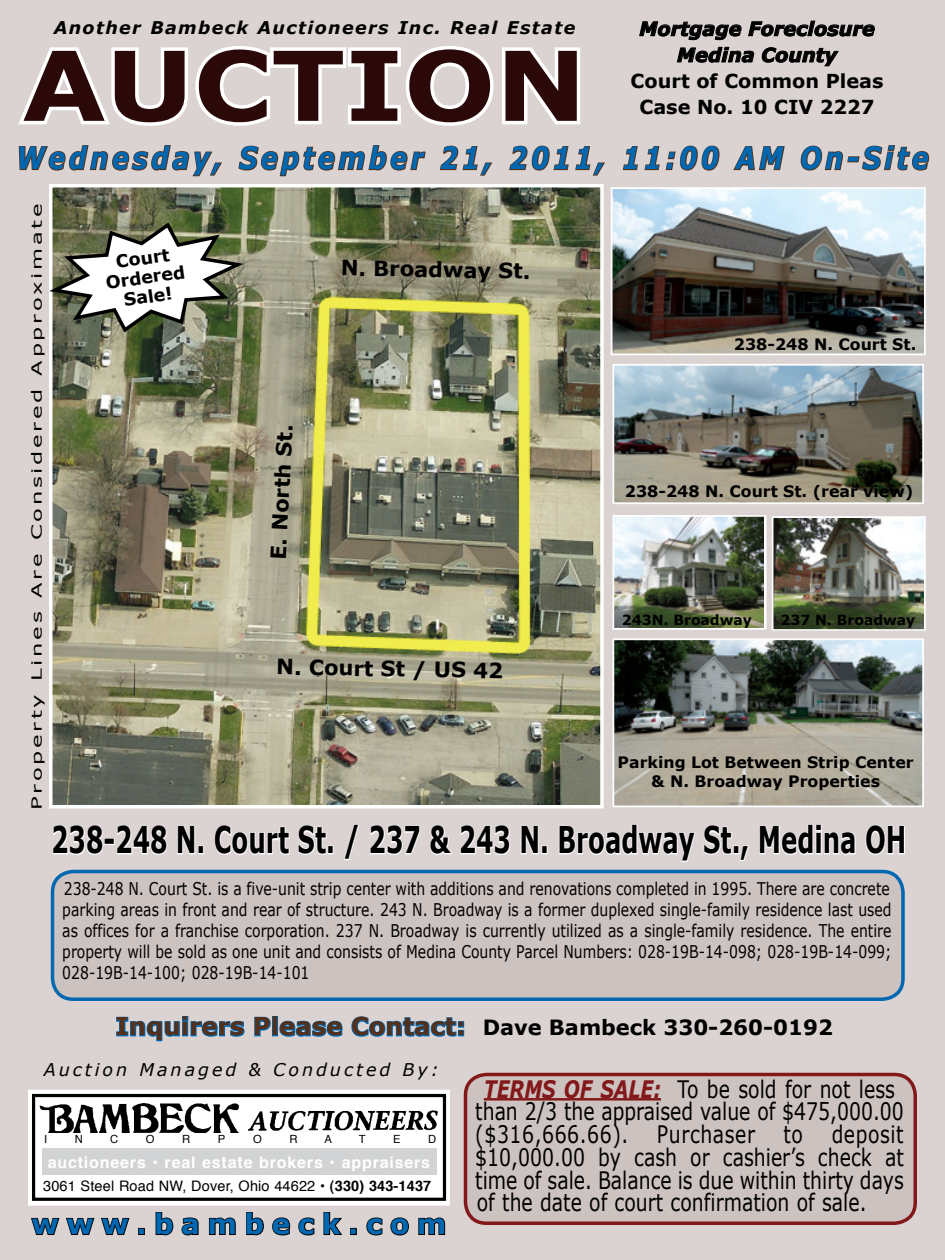
<style>
.page{position:relative;width:945px;height:1260px;background:#dad3d1}
.page>*{position:absolute;margin:0;border:0;box-sizing:border-box;transform-origin:0 0}
.t1{font:700 96.25px "Verdana";color:#2b0909;scale:1.12 1}
.t2{font:700 36.75px "Verdana";color:#000;scale:.67 1}
.t3{font:italic 700 30.62px "Verdana";letter-spacing:.14em;color:#0067b1;scale:.83 1}
.t4{font:700 28px "Verdana";letter-spacing:.27em;color:#0067b1}
.t5{font:700 24.5px "Verdana";color:#54301a}
.t6{font:24.15px/22.8px "Verdana";color:#000;scale:.78 1}
.t7{font:700 21px "Verdana";color:#000}
.t8{font:700 19.25px/26.2px "Verdana";color:#000;text-align:center}
.t9{font:italic 700 19.25px/26.2px "Verdana";color:#000;text-align:center}
.t10{font:17.5px/21px "Verdana";color:#000;text-align:justify;scale:.8 1}
.t11{font:italic 700 17.5px "Verdana";letter-spacing:.08em;color:#000}
.t12{font:italic 17.5px "Verdana";letter-spacing:.17em;color:#000}
.t13{font:700 17.5px/19.2px "Verdana";color:#000;text-align:center}
.t14{font:700 16.1px "Helvetica";letter-spacing:.05em;color:#fff}
.t15{font:700 15.75px/18.9px "Verdana";color:#000;text-align:center}
.t16{font:14.53px "Helvetica";letter-spacing:.01em;color:#000}
.t17{font:14px "Verdana";letter-spacing:.12em;color:#000;scale:1.62 1}
.t18{font:700 14px "Verdana";color:#000}
.t19{font:11.2px "Helvetica";color:#000}
.s1{font-size:21px;color:#000}
.s2{font-weight:700}
.s3{font-weight:700;font-style:italic;color:#83181a}
</style>
<div class="page">
<svg style="left:31px;top:1217px;width:99px;height:18px"></svg>
<div style="left:138px;top:1228px;width:7px;height:7px;border:2px solid #000"></div>
<svg style="left:155px;top:1212px;width:19px;height:24px"></svg>
<svg style="left:181px;top:1217px;width:18px;height:19px"></svg>
<svg style="left:208px;top:1217px;width:28px;height:18px"></svg>
<svg style="left:246px;top:1212px;width:18px;height:24px"></svg>
<svg style="left:272px;top:1217px;width:19px;height:19px"></svg>
<svg style="left:298px;top:1217px;width:17px;height:19px"></svg>
<svg style="left:323px;top:1212px;width:20px;height:23px"></svg>
<div style="left:350px;top:1228px;width:7px;height:7px;border:2px solid #000"></div>
<svg style="left:366px;top:1217px;width:17px;height:19px"></svg>
<svg style="left:390px;top:1217px;width:19px;height:19px"></svg>
<svg style="left:418px;top:1217px;width:28px;height:18px"></svg>
<svg style="left:31px;top:1093px;width:416px;height:110px;background:#f9fafa"></svg>
<div style="left:32px;top:1094px;width:414px;height:107px;border:3px solid #000"></div>
<div style="left:42px;top:1149px;width:394px;height:26px;background:#d1d3d4"></div>
<img style="left:39px;top:1101px;width:401px;height:37px">
<div style="left:42px;top:1133px;width:396px;height:15px;background:#fff"></div>
<div style="left:42px;top:1179px;width:392px;height:17px;background:#fff"></div>
<div style="left:28px;top:1090px;width:422px;height:116px;border:2px solid #fff"></div>
<svg style="left:18px;top:145px;width:204px;height:32px"></svg>
<svg style="left:238px;top:145px;width:188px;height:32px"></svg>
<svg style="left:440px;top:145px;width:53px;height:31px"></svg>
<svg style="left:509px;top:145px;width:96px;height:31px"></svg>
<svg style="left:622px;top:145px;width:98px;height:26px"></svg>
<svg style="left:733px;top:146px;width:52px;height:25px"></svg>
<svg style="left:800px;top:145px;width:130px;height:26px"></svg>
<svg style="left:18px;top:46px;width:562px;height:80px"></svg>
<svg style="left:639px;top:20px;width:236px;height:47px"></svg>
<svg style="left:116px;top:1016px;width:129px;height:26px"></svg>
<svg style="left:254px;top:1016px;width:17px;height:21px"></svg>
<div style="left:272px;top:1016px;width:6px;height:20px;border:2px solid #0067b1"></div>
<svg style="left:278px;top:1020px;width:65px;height:17px"></svg>
<svg style="left:351px;top:1016px;width:113px;height:21px"></svg>
<svg style="left:52px;top:825px;width:51px;height:30px"></svg>
<div style="left:104px;top:838px;width:11px;height:7px;border:2px solid #fff"></div>
<svg style="left:116px;top:825px;width:51px;height:30px"></svg>
<svg style="left:177px;top:826px;width:18px;height:29px"></svg>
<div style="left:198px;top:846px;width:6px;height:8px;border:2px solid #fff"></div>
<svg style="left:214px;top:825px;width:76px;height:30px"></svg>
<svg style="left:298px;top:825px;width:29px;height:30px"></svg>
<div style="left:327px;top:846px;width:7px;height:8px;border:2px solid #fff"></div>
<svg style="left:344px;top:824px;width:15px;height:36px"></svg>
<svg style="left:370px;top:825px;width:50px;height:30px"></svg>
<svg style="left:430px;top:825px;width:22px;height:30px"></svg>
<svg style="left:460px;top:825px;width:50px;height:30px"></svg>
<svg style="left:521px;top:826px;width:18px;height:29px"></svg>
<div style="left:541px;top:846px;width:7px;height:8px;border:2px solid #fff"></div>
<svg style="left:558px;top:824px;width:138px;height:38px"></svg>
<svg style="left:703px;top:825px;width:29px;height:30px"></svg>
<div style="left:733px;top:846px;width:6px;height:8px;border:2px solid #fff"></div>
<svg style="left:739px;top:845px;width:10px;height:16px"></svg>
<svg style="left:759px;top:824px;width:55px;height:31px"></svg>
<div style="left:816px;top:832px;width:6px;height:22px;border:2px solid #fff"></div>
<div style="left:815px;top:825px;width:7px;height:6px;border:2px solid #fff"></div>
<svg style="left:824px;top:832px;width:32px;height:23px"></svg>
<svg style="left:865px;top:825px;width:40px;height:30px"></svg>
<div style="left:52px;top:872px;width:851px;height:127px;background:#ccc2bf;border-radius:21px"></div>
<div style="left:51px;top:870px;width:854px;height:131px;border:4px solid #0067b1;border-radius:21px"></div>
<div style="left:466px;top:1074px;width:449px;height:149px;background:#ccc2bf;border-radius:21px"></div>
<hr style="left:484px;top:1098px;width:177px;height:3px;background:#83181a">
<div style="left:464px;top:1073px;width:453px;height:152px;border:4px solid #83181a;border-radius:21px"></div>
<img style="left:54px;top:189px;width:545px;height:614px">
<div style="left:49px;top:184px;width:555px;height:624px;border:4px solid #fff"></div>
<img style="left:614px;top:190px;width:309px;height:162px">
<div style="left:611px;top:187px;width:315px;height:168px;border:2px solid #fff"></div>
<img style="left:615px;top:367px;width:306px;height:134px">
<div style="left:612px;top:364px;width:312px;height:140px;border:2px solid #fff"></div>
<img style="left:615px;top:641px;width:306px;height:163px">
<div style="left:612px;top:638px;width:312px;height:169px;border:2px solid #fff"></div>
<img style="left:615px;top:518px;width:148px;height:109px">
<div style="left:612px;top:515px;width:154px;height:115px;border:2px solid #fff"></div>
<img style="left:775px;top:519px;width:148px;height:109px">
<div style="left:772px;top:516px;width:154px;height:115px;border:2px solid #fff"></div>
<svg style="left:49px;top:220px;width:200px;height:115px;background:#9ea292"></svg>
<p class="t11" style="left:54px;top:17px;width:523px">Another Bambeck Auctioneers Inc. Real Estate</p>
<h1 class="t1" style="left:22px;top:25px;width:506px">AUCTION</h1>
<p class="t9" style="left:639px;top:15px;width:237px">Mortgage Foreclosure<br>Medina County</p>
<p class="t8" style="left:631px;top:67px;width:254px">Court of Common Pleas<br>Case No. 10 CIV 2227</p>
<h3 class="t3" style="left:16px;top:139px;width:1101px">Wednesday, September 21, 2011, 11:00 AM On-Site</h3>
<p class="t17" style="left:28px;top:810px;width:376px;rotate:-90deg">Property Lines Are Considered Approximate</p>
<p class="t13" style="left:102px;top:254px;width:81px;rotate:-8deg">Court<br>Ordered<br>Sale!</p>
<p class="t7" style="left:341px;top:254px;width:191px;rotate:1deg">N. Broadway St.</p>
<p class="t7" style="left:265px;top:559px;width:137px;rotate:-87deg">E. North St.</p>
<p class="t7" style="left:277px;top:653px;width:228px;rotate:1deg">N. Court St / US 42</p>
<p class="t15" style="left:734px;top:334px;width:184px">238-248 N. Court St.</p>
<p class="t15" style="left:625px;top:481px;width:290px">238-248 N. Court St. (rear view)</p>
<p class="t18" style="left:622px;top:611px;width:132px">243N. Broadway</p>
<p class="t18" style="left:780px;top:611px;width:136px">237 N. Broadway</p>
<p class="t15" style="left:618px;top:752px;width:297px">Parking Lot Between Strip Center &amp; N. Broadway Properties</p>
<h2 class="t2" style="left:51px;top:817px;width:1278px">238-248 N. Court St. / 237 &amp; 243 N. Broadway St., Medina OH</h2>
<p class="t10" style="left:62px;top:877px;width:1038px">238-248 N. Court St. is a five-unit strip center with additions and renovations completed in 1995. There are concrete parking areas in front and rear of structure. 243 N. Broadway is a former duplexed single-family residence last used as offices for a franchise corporation. 237 N. Broadway is currently utilized as a single-family residence. The entire property will be sold as one unit and consists of Medina County Parcel Numbers: 028-19B-14-098; 028-19B-14-099; 028-19B-14-100; 028-19B-14-101</p>
<h3 class="t5" style="left:116px;top:1011px;width:719px">Inquirers Please Contact: <span class="s1">Dave Bambeck 330-260-0192</span></h3>
<p class="t12" style="left:44px;top:1058px;width:396px">Auction Managed &amp; Conducted By:</p>
<p class="t19" style="left:44px;top:1130px;width:5px">I</p>
<p class="t19" style="left:75px;top:1130px;width:10px">N</p>
<p class="t19" style="left:110px;top:1130px;width:10px">C</p>
<p class="t19" style="left:146px;top:1130px;width:10px">O</p>
<p class="t19" style="left:182px;top:1130px;width:10px">R</p>
<p class="t19" style="left:218px;top:1130px;width:9px">P</p>
<p class="t19" style="left:253px;top:1130px;width:10px">O</p>
<p class="t19" style="left:289px;top:1130px;width:10px">R</p>
<p class="t19" style="left:325px;top:1130px;width:9px">A</p>
<p class="t19" style="left:359px;top:1130px;width:8px">T</p>
<p class="t19" style="left:393px;top:1130px;width:9px">E</p>
<p class="t19" style="left:428px;top:1130px;width:10px">D</p>
<p class="t14" style="left:48px;top:1148px;width:384px">auctioneers • real estate brokers • appraisers</p>
<p class="t16" style="left:43px;top:1173px;width:390px">3061 Steel Road NW, Dover, Ohio 44622 • <span class="s2">(330) 343-1437</span></p>
<h3 class="t4" style="left:31px;top:1206px;width:416px">www.bambeck.com</h3>
<p class="t6" style="left:475px;top:1077px;width:551px;text-indent:9px"><span class="s3">TERMS OF SALE:</span> To be sold for not less than 2/3 the appraised value of $475,000.00 ($316,666.66). Purchaser to deposit $10,000.00 by cash or cashier’s check at time of sale. Balance is due within thirty days of the date of court confirmation of sale.</p>
</div>
